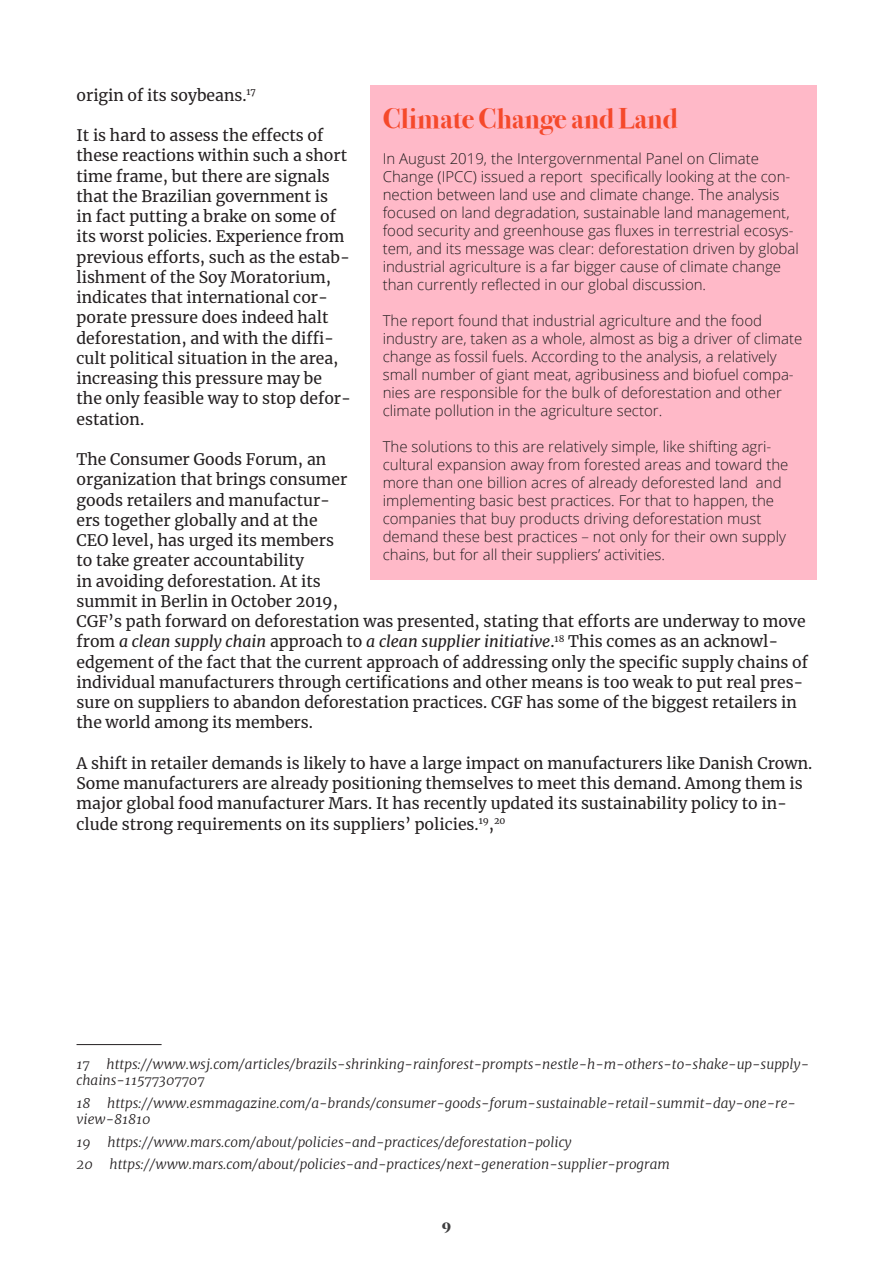
<style>
.page{position:relative;width:893px;height:1263px;background:#fff}
.page>*{position:absolute;margin:0;border:0;box-sizing:border-box;transform-origin:0 0}
.t1{font:700 28.5px "Bodoni Svty Two ITCTT";color:#f5492b}
.t2{font:15.75px/20.2px "Merriweather";color:#231f20}
.t3{font:300 15px/18px "Open Sans";color:#231f20}
.t4{font:700 15px "Danish Crown Display";color:#3e3e3f}
.t5{font:italic 300 13.5px/16.2px "Merriweather";color:#231f20}
.s1{font-style:italic}
</style>
<div class="page">
<hr style="left:77px;top:1044px;width:85px;height:1px;background:#231f20">
<div style="left:370px;top:85px;width:446px;height:494px;background:#ffb9c8"></div>
<p class="t2" style="left:77px;top:85px;width:181px">origin of its soybeans.<sup>17</sup></p>
<p class="t2" style="left:77px;top:125px;width:276px">It is hard to assess the effects of these reactions within such a short time frame, but there are signals that the Brazilian government is<br>in fact putting a brake on some of its worst policies. Experience from previous efforts, such as the estab&shy;lishment of the Soy Moratorium, indicates that international cor&shy;porate pressure does indeed halt deforestation, and with the diffi&shy;cult political situation in the area, increasing this pressure may be the only feasible way to stop defor&shy;estation.</p>
<p class="t2" style="left:77px;top:449px;width:733px">The Consumer Goods Forum, an<br>organization that brings consumer<br>goods retailers and manufactur-<br>ers together globally and at the<br>CEO level, has urged its members<br>to take greater accountability<br>in avoiding deforestation. At its<br>summit in Berlin in October 2019,<br>CGF’s path forward on deforestation was presented, stating that efforts are underway to move from <span class="s1">a clean supply chain</span> approach to <span class="s1">a clean supplier initiative</span>.<sup>18</sup> This comes as an acknowl&shy;edgement of the fact that the current approach of addressing only the specific supply chains of individual manufacturers through certifications and other means is too weak to put real pres&shy;sure on suppliers to abandon deforestation practices. CGF has some of the biggest retailers in the world among its members.</p>
<p class="t2" style="left:77px;top:753px;width:737px">A shift in retailer demands is likely to have a large impact on manufacturers like Danish Crown.<br>Some manufacturers are already positioning themselves to meet this demand. Among them is major global food manufacturer Mars. It has recently updated its sustainability policy to in&shy;clude strong requirements on its suppliers’ policies.<sup>19</sup>,<sup>20</sup></p>
<h1 class="t1" style="left:383px;top:102px;width:296px">Climate Change and Land</h1>
<p class="t3" style="left:383px;top:150px;width:418px">In August 2019, the Intergovernmental Panel on Climate Change (IPCC) issued a report specifically looking at the con&shy;nection between land use and climate change. The analysis focused on land degradation, sustainable land management, food security and greenhouse gas fluxes in terrestrial ecosys&shy;tem, and its message was clear: deforestation driven by global industrial agriculture is a far bigger cause of climate change than currently reflected in our global discussion.</p>
<p class="t3" style="left:383px;top:312px;width:421px">The report found that industrial agriculture and the food industry are, taken as a whole, almost as big a driver of climate change as fossil fuels. According to the analysis, a relatively small number of giant meat, agribusiness and biofuel compa&shy;nies are responsible for the bulk of deforestation and other climate pollution in the agriculture sector.</p>
<p class="t3" style="left:383px;top:438px;width:407px">The solutions to this are relatively simple, like shifting agri&shy;cultural expansion away from forested areas and toward the more than one billion acres of already deforested land and implementing basic best practices. For that to happen, the companies that buy products driving deforestation must demand these best practices – not only for their own supply chains, but for all their suppliers’ activities.</p>
<p class="t5" style="left:77px;top:1056px;width:734px">17 https://www.wsj.com/articles/brazils-shrinking-rainforest-prompts-nestle-h-m-others-to-shake-up-supply&shy;chains-11577307707</p>
<p class="t5" style="left:77px;top:1095px;width:721px">18 https://www.esmmagazine.com/a-brands/consumer-goods-forum-sustainable-retail-summit-day-one-re&shy;view-81810</p>
<p class="t5" style="left:77px;top:1131px;width:595px;line-height:22.6px">19 https://www.mars.com/about/policies-and-practices/deforestation-policy<br>20 https://www.mars.com/about/policies-and-practices/next-generation-supplier-program</p>
<p class="t4" style="left:442px;top:1218px;width:10px">9</p>
</div>
